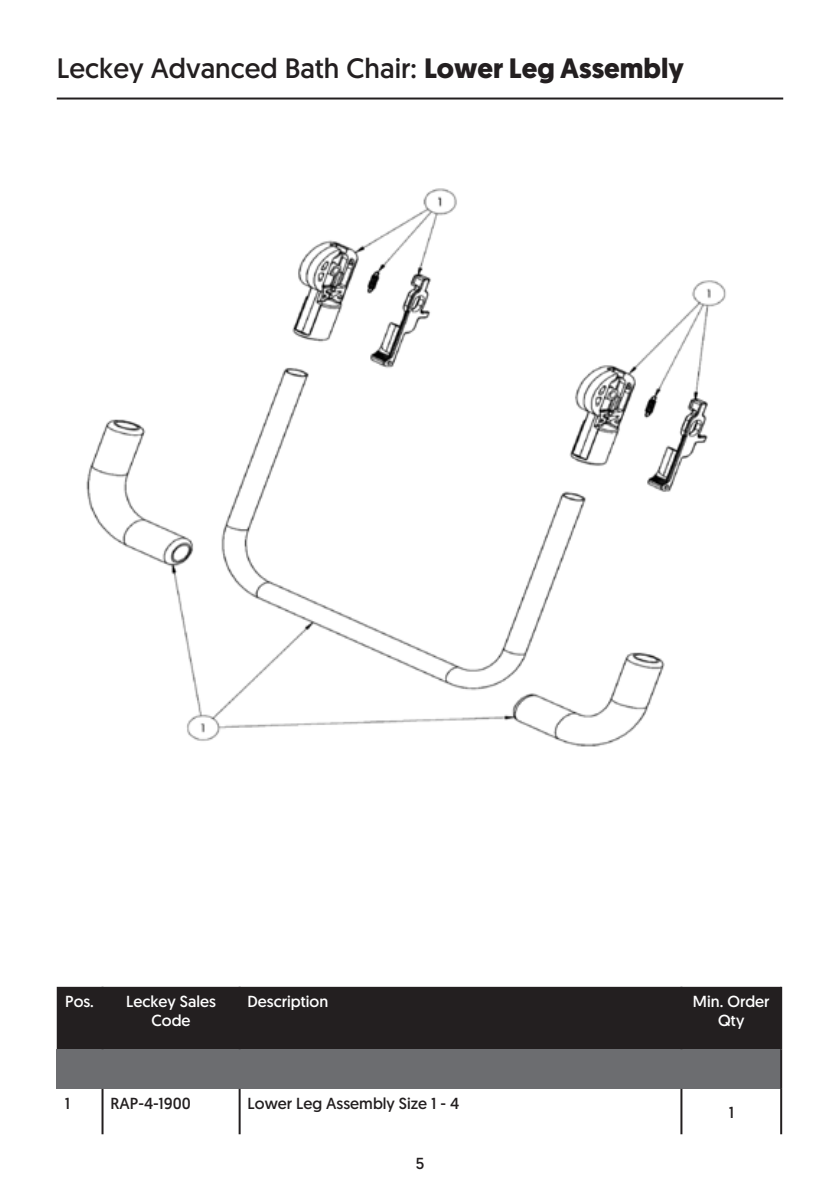
<style>
.page{position:relative;width:840px;height:1191px;background:#fff}
.page>*{position:absolute;margin:0;border:0;box-sizing:border-box;transform-origin:0 0}
.t1{font:28px "Geomanist";color:#231f20}
.Table_Body_Text{font:16px/19.2px "Geomanist";color:#fff;text-align:center}
.Table_Body_Text-2{font:16px "Geomanist";color:#231f20}
.s1{font-weight:700}
</style>
<div class="page">
<hr style="left:57px;top:97px;width:725px;height:2px;background:#231f20">
<div style="left:57px;top:986px;width:722px;height:63px;background:#231f20"></div>
<div style="left:57px;top:1049px;width:723px;height:40px;background:#6c6d70"></div>
<hr style="left:101px;top:1089px;width:2px;height:45px;background:#231f20">
<hr style="left:238px;top:1089px;width:2px;height:45px;background:#231f20">
<hr style="left:101px;top:986px;width:2px;height:63px;background:#231f20">
<hr style="left:779px;top:1049px;width:2px;height:40px;background:#231f20">
<hr style="left:238px;top:986px;width:2px;height:63px;background:#231f20">
<hr style="left:680px;top:986px;width:2px;height:63px;background:#231f20">
<hr style="left:779px;top:986px;width:2px;height:63px;background:#231f20">
<hr style="left:779px;top:1089px;width:2px;height:45px;background:#231f20">
<hr style="left:680px;top:1089px;width:2px;height:45px;background:#231f20">
<img style="left:86px;top:188px;width:640px;height:559px">
<p class="t1" style="left:57px;top:50px;width:628px">Leckey Advanced Bath Chair: <span class="s1">Lower Leg Assembly</span></p>
<p class="Table_Body_Text" style="left:65px;top:991px;width:30px">Pos.</p>
<p class="Table_Body_Text" style="left:126px;top:991px;width:91px">Leckey Sales<br>Code</p>
<p class="Table_Body_Text" style="left:247px;top:991px;width:82px">Description</p>
<p class="Table_Body_Text" style="left:692px;top:991px;width:78px">Min. Order</p>
<p class="Table_Body_Text" style="left:717px;top:1010px;width:28px">Qty</p>
<p class="Table_Body_Text-2" style="left:65px;top:1093px;width:7px">1</p>
<p class="Table_Body_Text-2" style="left:110px;top:1093px;width:82px">RAP-4-1900</p>
<p class="Table_Body_Text-2" style="left:247px;top:1093px;width:213px">Lower Leg Assembly Size 1 - 4</p>
<p class="Table_Body_Text-2" style="left:415px;top:1152px;width:10px">5</p>
<p class="Table_Body_Text-2" style="left:728px;top:1101px;width:7px">1</p>
</div>
